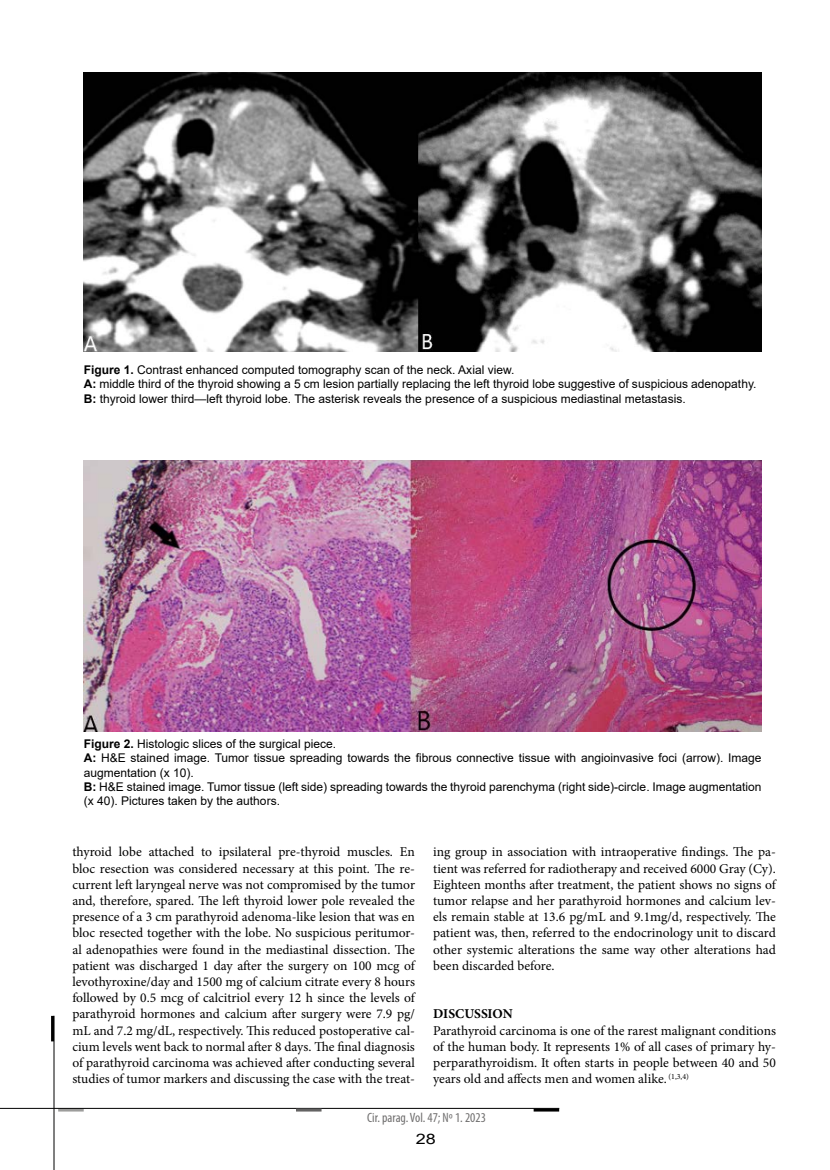
<style>
.page{position:relative;width:830px;height:1170px;background:#fff}
.page>*{position:absolute;margin:0;border:0;box-sizing:border-box;transform-origin:0 0}
.t1{font:14.4px "Arial";color:#000;scale:1.25 1}
.t2{font:13.5px/16.2px "Minion Pro";color:#000;text-align:justify}
.t3{font:condensed 13.5px "Myriad Pro";color:#706f6f}
.t4{font:700 13.5px "Minion Pro";color:#000}
.t5{font:12px/14.4px "Arial";color:#000}
.s1{font-weight:700}
</style>
<div class="page">
<hr style="left:58px;top:1108px;width:26px;height:3px;background:#9d9d9c">
<hr style="left:0;top:1107px;width:559px;height:1px;background:#000">
<hr style="left:533px;top:1108px;width:26px;height:3px;background:#000">
<hr style="left:296px;top:1108px;width:25px;height:3px;background:#646363">
<hr style="left:54px;top:1015px;width:1px;height:154px;background:#000">
<hr style="left:51px;top:1015px;width:3px;height:26px;background:#000">
<img style="left:84px;top:72px;width:677px;height:279px">
<img style="left:84px;top:460px;width:677px;height:271px">
<p class="t5" style="left:84px;top:362px;width:674px"><span class="s1">Figure 1.</span> Contrast enhanced computed tomography scan of the neck. Axial view.<br><span class="s1">A:</span> middle third of the thyroid showing a 5 cm lesion partially replacing the left thyroid lobe suggestive of suspicious adenopathy.<br><span class="s1">B:</span> thyroid lower third—left thyroid lobe. The asterisk reveals the presence of a suspicious mediastinal metastasis.</p>
<p class="t5" style="left:84px;top:736px;width:679px"><span class="s1">Figure 2.</span> Histologic slices of the surgical piece.<br><span class="s1">A:</span> H&amp;E stained image. Tumor tissue spreading towards the fibrous connective tissue with angioinvasive foci (arrow). Image augmentation (x 10).<br><span class="s1">B:</span> H&amp;E stained image. Tumor tissue (left side) spreading towards the thyroid parenchyma (right side)-circle. Image augmentation (x 40). Pictures taken by the authors.</p>
<p class="t2" style="left:72px;top:843px;width:344px">thyroid lobe attached to ipsilateral pre-thyroid muscles. En bloc resection was considered necessary at this point. The re&shy;current left laryngeal nerve was not compromised by the tumor and, therefore, spared. The left thyroid lower pole revealed the presence of a 3 cm parathyroid adenoma-like lesion that was en bloc resected together with the lobe. No suspicious peritumor&shy;al adenopathies were found in the mediastinal dissection. The patient was discharged 1 day after the surgery on 100 mcg of levothyroxine/day and 1500 mg of calcium citrate every 8 hours followed by 0.5 mcg of calcitriol every 12 h since the levels of parathyroid hormones and calcium after surgery were 7.9 pg/ mL and 7.2 mg/dL, respectively. This reduced postoperative cal&shy;cium levels went back to normal after 8 days. The final diagnosis of parathyroid carcinoma was achieved after conducting several studies of tumor markers and discussing the case with the treat-</p>
<p class="t2" style="left:433px;top:844px;width:344px">ing group in association with intraoperative findings. The pa&shy;tient was referred for radiotherapy and received 6000 Gray (Cy).<br>Eighteen months after treatment, the patient shows no signs of tumor relapse and her parathyroid hormones and calcium lev&shy;els remain stable at 13.6 pg/mL and 9.1mg/d, respectively. The patient was, then, referred to the endocrinology unit to discard other systemic alterations the same way other alterations had been discarded before.</p>
<p class="t4" style="left:433px;top:1004px;width:81px">DISCUSSION</p>
<p class="t2" style="left:433px;top:1022px;width:344px">Parathyroid carcinoma is one of the rarest malignant conditions of the human body. It represents 1% of all cases of primary hy&shy;perparathyroidism. It often starts in people between 40 and 50 years old and affects men and women alike. <sup>(1,3,4)</sup></p>
<p class="t3" style="left:367px;top:1109px;width:120px">Cir. parag. Vol. 47; Nº 1. 2023</p>
<p class="t1" style="left:416px;top:1128px;width:18px">28</p>
</div>
